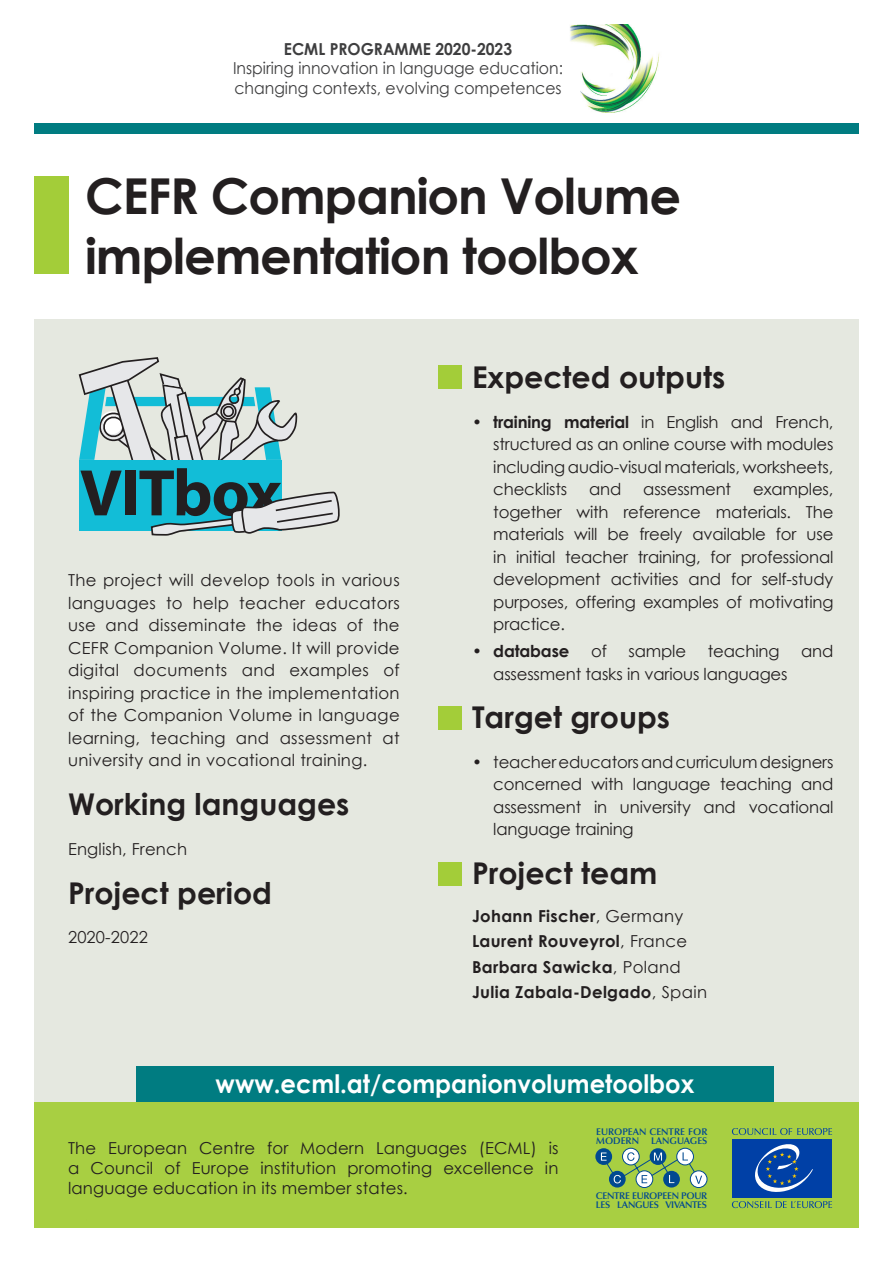
<style>
.page{position:relative;width:893px;height:1263px;background:#fff}
.page>*{position:absolute;margin:0;border:0;box-sizing:border-box;transform-origin:0 0}
.t1{font:700 66.45px "Myriad Pro";letter-spacing:-.02em;color:#231f20}
.title-2lines{font:700 49.5px/59.4px "Century Gothic";letter-spacing:-.02em;color:#231f20}
.t2{font:700 30px "Century Gothic";color:#231f20}
.h2-schwarz{font:700 25.5px "Century Gothic";color:#fff;scale:.95 1}
.t3{font:16.5px/22.5px "Century Gothic";letter-spacing:-.01em;color:#231f20;text-align:justify}
.h2-weiss{font:16.5px/19.5px "Century Gothic";color:#3e3e3f;text-align:center;scale:.95 1}
.t4{font:700 16.5px "Century Gothic";letter-spacing:.02em;color:#231f20}
.t5{font:16.5px "Century Gothic";letter-spacing:.01em;color:#231f20}
.t6{font:700 16.5px "Century Gothic";letter-spacing:-.01em;color:#231f20}
.t7{font:600 9.75px/9px "Optima LT Std";letter-spacing:-.025em;color:#014990}
.t8{font:600 9.75px/9px "Optima LT Std";color:#014990}
.s1{font-weight:700}
.s2{font-weight:400}
</style>
<div class="page">
<div style="left:34px;top:1101px;width:825px;height:126px;background:#a8cf42"></div>
<svg style="left:622px;top:1148px;width:17px;height:17px"></svg>
<div style="left:622px;top:1148px;width:17px;height:17px;border:1px solid #014990;border-radius:50%"></div>
<svg style="left:636px;top:1171px;width:17px;height:16px"></svg>
<div style="left:636px;top:1170px;width:17px;height:18px;border:1px solid #014990;border-radius:50%"></div>
<svg style="left:677px;top:1148px;width:16px;height:17px"></svg>
<div style="left:676px;top:1148px;width:18px;height:17px;border:1px solid #014990;border-radius:50%"></div>
<svg style="left:690px;top:1171px;width:17px;height:16px"></svg>
<div style="left:690px;top:1170px;width:17px;height:18px;border:1px solid #014990;border-radius:50%"></div>
<div style="left:663px;top:1171px;width:17px;height:16px;background:#014990;border-radius:50%"></div>
<svg style="left:650px;top:1148px;width:16px;height:17px"></svg>
<div style="left:609px;top:1171px;width:17px;height:16px;background:#014990;border-radius:50%"></div>
<svg style="left:595px;top:1148px;width:17px;height:17px"></svg>
<svg style="left:601px;top:1152px;width:101px;height:32px"></svg>
<svg style="left:732px;top:1128px;width:100px;height:7px"></svg>
<svg style="left:732px;top:1201px;width:100px;height:7px"></svg>
<div style="left:732px;top:1139px;width:100px;height:58px;background:#0040a6"></div>
<svg style="left:755px;top:1144px;width:58px;height:48px"></svg>
<div style="left:34px;top:124px;width:825px;height:10px;background:#007c81"></div>
<div style="left:34px;top:319px;width:825px;height:782px;background:#e5e8e0"></div>
<img style="left:570px;top:25px;width:90px;height:87px">
<div style="left:34px;top:176px;width:34px;height:98px;background:#a3cd39"></div>
<div style="left:438px;top:366px;width:23px;height:23px;background:#a3cd39"></div>
<div style="left:438px;top:706px;width:23px;height:23px;background:#a3cd39"></div>
<div style="left:438px;top:862px;width:23px;height:23px;background:#a3cd39"></div>
<div style="left:136px;top:1066px;width:638px;height:35px;background:#007c81"></div>
<svg style="left:78px;top:357px;width:262px;height:179px"></svg>
<p class="h2-weiss" style="left:233px;top:39px;width:349px"><span class="s1">ECML PROGRAMME 2020-2023<br></span>Inspiring innovation in language education: changing contexts, evolving competences</p>
<p class="title-2lines" style="left:85px;top:164px;width:597px">CEFR Companion Volume implementation toolbox</p>
<p class="t1" style="left:80px;top:450px;width:203px">VITbox</p>
<p class="t3" style="left:68px;top:569px;width:333px">The project will develop tools in various languages to help teacher educators use and disseminate the ideas of the CEFR Companion Volume. It will provide digital documents and examples of inspiring practice in the implementation of the Companion Volume in language learning, teaching and assessment at university and in vocational training.</p>
<p class="t2" style="left:68px;top:781px;width:283px">Working languages</p>
<p class="t5" style="left:68px;top:837px;width:121px">English, French</p>
<p class="t2" style="left:68px;top:870px;width:205px">Project period</p>
<p class="t5" style="left:68px;top:925px;width:81px">2020-2022</p>
<p class="t2" style="left:472px;top:355px;width:255px">Expected outputs</p>
<p class="t3" style="left:493px;top:410px;width:342px;text-indent:-21px">• <span class="s1">training material</span> in English and French, structured as an online course with modules including audio-visual materials, worksheets, checklists</p>
<p class="t3" style="left:493px;top:478px;width:342px;text-indent:260px">examples, together with reference materials. The materials will be freely available for use in initial teacher training, for professional development activities and for self-study purposes, offering examples of motivating practice.</p>
<p class="t6" style="left:472px;top:638px;width:99px"><span class="s2">•</span> database</p>
<p class="t3" style="left:591px;top:639px;width:17px">of</p>
<p class="t3" style="left:628px;top:639px;width:59px">sample</p>
<p class="t3" style="left:708px;top:639px;width:73px">teaching</p>
<p class="t3" style="left:801px;top:639px;width:34px">and</p>
<p class="t3" style="left:493px;top:662px;width:296px">assessment tasks in various languages</p>
<p class="t2" style="left:472px;top:695px;width:199px">Target groups</p>
<p class="t3" style="left:493px;top:750px;width:342px;text-indent:-21px">• teacher educators and curriculum designers concerned with language teaching and assessment in university and vocational language training</p>
<p class="t2" style="left:472px;top:850px;width:187px">Project team</p>
<p class="t4" style="left:472px;top:903px;width:213px">Johann Fischer<span class="s2">, Germany</span></p>
<p class="t4" style="left:472px;top:929px;width:217px">Laurent Rouveyrol<span class="s2">, France</span></p>
<p class="t4" style="left:472px;top:954px;width:210px">Barbara Sawicka<span class="s2">, Poland</span></p>
<p class="t4" style="left:472px;top:979px;width:237px">Julia Zabala-Delgado<span class="s2">, Spain</span></p>
<p class="t3" style="left:589px;top:478px;width:34px">and</p>
<p class="t3" style="left:643px;top:478px;width:89px">assessment</p>
<p class="h2-schwarz" style="left:216px;top:1065px;width:505px">www.ecml.at/companionvolumetoolbox</p>
<p class="t3" style="left:68px;top:1138px;width:492px;line-height:19.8px">The European Centre for Modern Languages (ECML) is a Council of Europe institution promoting excellence in language education in its member states.</p>
<p class="t8" style="left:596px;top:1127px;width:113px">EUROPEAN CENTRE FOR<br>MODERN LANGUAGES</p>
<p class="t7" style="left:596px;top:1191px;width:113px">CENTRE EUROPEEN POUR<br>LES LANGUES VIVANTES</p>
</div>
